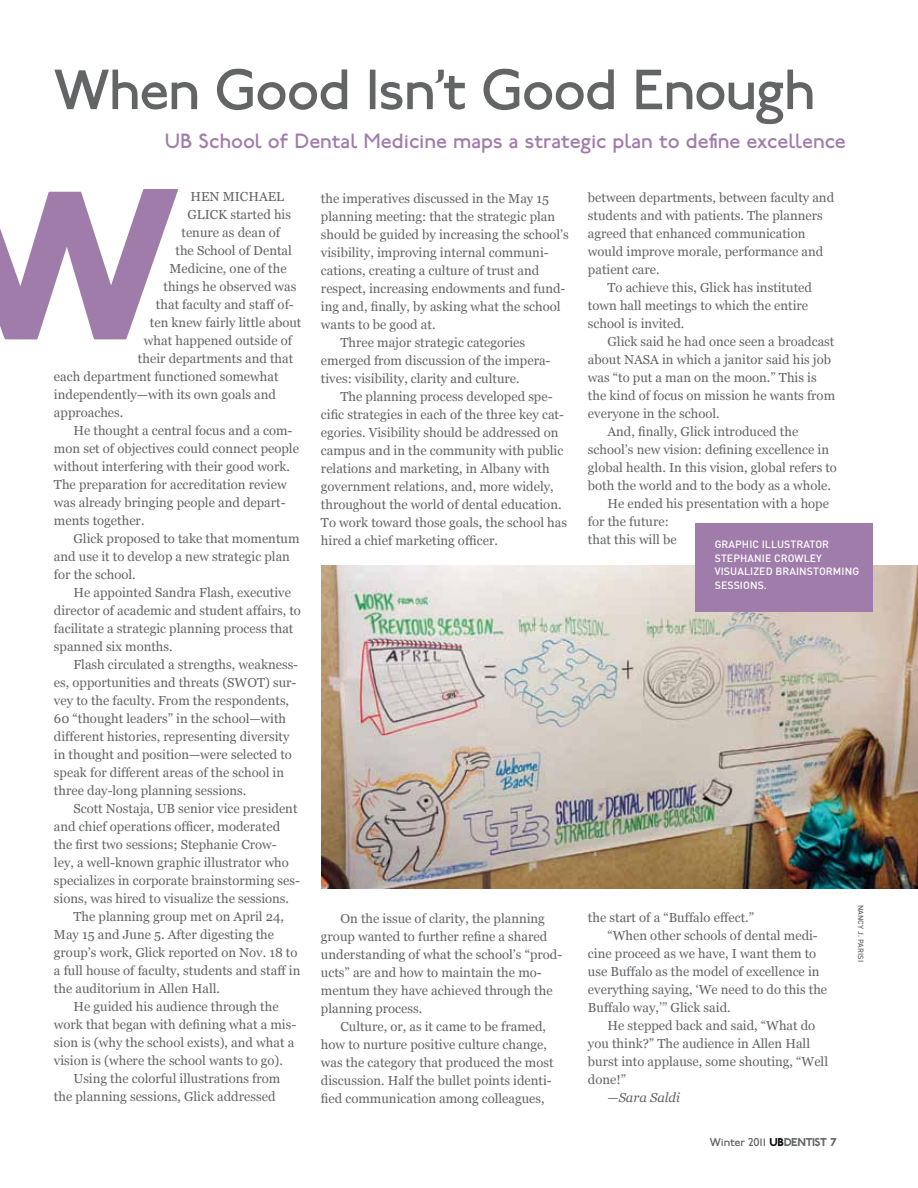
<style>
.page{position:relative;width:918px;height:1188px;background:#fff}
.page>*{position:absolute;margin:0;border:0;box-sizing:border-box;transform-origin:0 0}
.t1{font:59.85px "P22 Johnston Underground";letter-spacing:-.02em;color:#636466}
.t2{font:21.9px "P22 Johnston Underground";color:#a07caa}
.t3{font:13.05px/18px "Georgia";color:#636466}
.t4{font:italic 13.05px "Georgia";color:#636466}
.t5{font:12px "P22 Johnston Underground";letter-spacing:-.01em;color:#636466}
.t6{font:500 10.5px/13.5px "DIN Pro";letter-spacing:.01em;color:#fff}
.t7{font:500 7.5px "DIN Pro";letter-spacing:.01em;color:#636466}
.s1{font-weight:700;color:#000}
.s2{font-weight:700}
</style>
<div class="page">
<svg style="left:0;top:189px;width:178px;height:150px"></svg>
<img style="left:322px;top:565px;width:596px;height:324px">
<div style="left:696px;top:523px;width:177px;height:89px;background:#a07caa"></div>
<h1 class="t1" style="left:54px;top:55px;width:763px">When Good Isn’t Good Enough</h1>
<h2 class="t2" style="left:165px;top:128px;width:683px">UB School of Dental Medicine maps a strategic plan to define excellence</h2>
<p class="t3" style="left:190px;top:188px;width:11px">hen</p>
<p class="t3" style="left:223px;top:188px;width:22px">Michae</p>
<p class="t3" style="left:276px;top:188px;width:9px">l</p>
<p class="t3" style="left:187px;top:206px;width:105px">Glick started his</p>
<p class="t3" style="left:182px;top:224px;width:100px">tenure as dean of</p>
<p class="t3" style="left:176px;top:242px;width:118px">the School of Dental</p>
<p class="t3" style="left:170px;top:260px;width:119px">Medicine, one of the</p>
<p class="t3" style="left:163px;top:278px;width:134px">things he observed was</p>
<p class="t3" style="left:156px;top:296px;width:139px">that faculty and staff of-</p>
<p class="t3" style="left:150px;top:314px;width:153px">ten knew fairly little about</p>
<p class="t3" style="left:144px;top:332px;width:150px">what happened outside of</p>
<p class="t3" style="left:138px;top:350px;width:157px">their departments and that</p>
<p class="t3" style="left:54px;top:368px;width:226px">each department functioned somewhat</p>
<p class="t3" style="left:54px;top:386px;width:223px">independently—with its own goals and</p>
<p class="t3" style="left:54px;top:404px;width:71px">approaches.</p>
<p class="t3" style="left:73px;top:422px;width:221px">He thought a central focus and a com-</p>
<p class="t3" style="left:54px;top:440px;width:247px">mon set of objectives could connect people</p>
<p class="t3" style="left:54px;top:458px;width:237px">without interfering with their good work.</p>
<p class="t3" style="left:54px;top:476px;width:234px">The preparation for accreditation review</p>
<p class="t3" style="left:54px;top:494px;width:233px">was already bringing people and depart-</p>
<p class="t3" style="left:54px;top:512px;width:92px">ments together.</p>
<p class="t3" style="left:73px;top:530px;width:228px">Glick proposed to take that momentum</p>
<p class="t3" style="left:54px;top:548px;width:237px">and use it to develop a new strategic plan</p>
<p class="t3" style="left:54px;top:566px;width:83px">for the school.</p>
<p class="t3" style="left:73px;top:584px;width:219px">He appointed Sandra Flash, executive</p>
<p class="t3" style="left:54px;top:602px;width:248px">director of academic and student affairs, to</p>
<p class="t3" style="left:54px;top:620px;width:241px">facilitate a strategic planning process that</p>
<p class="t3" style="left:54px;top:638px;width:120px">spanned six months.</p>
<p class="t3" style="left:73px;top:656px;width:226px">Flash circulated a strengths, weakness-</p>
<p class="t3" style="left:54px;top:674px;width:244px">es, opportunities and threats (SWOT) sur-</p>
<p class="t3" style="left:54px;top:692px;width:237px">vey to the faculty. From the respondents,</p>
<p class="t3" style="left:54px;top:710px;width:234px">60 “thought leaders” in the school—with</p>
<p class="t3" style="left:54px;top:728px;width:237px">different histories, representing diversity</p>
<p class="t3" style="left:54px;top:746px;width:239px">in thought and position—were selected to</p>
<p class="t3" style="left:54px;top:764px;width:232px">speak for different areas of the school in</p>
<p class="t3" style="left:54px;top:782px;width:194px">three day-long planning sessions.</p>
<p class="t3" style="left:73px;top:800px;width:226px">Scott Nostaja, UB senior vice president</p>
<p class="t3" style="left:54px;top:818px;width:228px">and chief operations officer, moderated</p>
<p class="t3" style="left:54px;top:836px;width:224px">the first two sessions; Stephanie Crow-</p>
<p class="t3" style="left:54px;top:854px;width:236px">ley, a well-known graphic illustrator who</p>
<p class="t3" style="left:54px;top:872px;width:248px">specializes in corporate brainstorming ses-</p>
<p class="t3" style="left:54px;top:890px;width:237px">sions, was hired to visualize the sessions.</p>
<p class="t3" style="left:73px;top:908px;width:212px">The planning group met on April 24,</p>
<p class="t3" style="left:54px;top:926px;width:222px">May 15 and June 5. After digesting the</p>
<p class="t3" style="left:54px;top:944px;width:245px">group’s work, Glick reported on Nov. 18 to</p>
<p class="t3" style="left:54px;top:962px;width:248px">a full house of faculty, students and staff in</p>
<p class="t3" style="left:54px;top:980px;width:168px">the auditorium in Allen Hall.</p>
<p class="t3" style="left:73px;top:998px;width:207px">He guided his audience through the</p>
<p class="t3" style="left:54px;top:1016px;width:244px">work that began with defining what a mis-</p>
<p class="t3" style="left:54px;top:1034px;width:242px">sion is (why the school exists), and what a</p>
<p class="t3" style="left:54px;top:1052px;width:231px">vision is (where the school wants to go).</p>
<p class="t3" style="left:73px;top:1070px;width:208px">Using the colorful illustrations from</p>
<p class="t3" style="left:54px;top:1088px;width:223px">the planning sessions, Glick addressed</p>
<p class="t3" style="left:321px;top:190px;width:230px">the imperatives discussed in the May 15</p>
<p class="t3" style="left:321px;top:208px;width:236px">planning meeting: that the strategic plan</p>
<p class="t3" style="left:321px;top:226px;width:249px">should be guided by increasing the school’s</p>
<p class="t3" style="left:321px;top:244px;width:229px">visibility, improving internal communi-</p>
<p class="t3" style="left:321px;top:262px;width:220px">cations, creating a culture of trust and</p>
<p class="t3" style="left:321px;top:280px;width:246px">respect, increasing endowments and fund-</p>
<p class="t3" style="left:321px;top:298px;width:241px">ing and, finally, by asking what the school</p>
<p class="t3" style="left:321px;top:316px;width:116px">wants to be good at.</p>
<p class="t3" style="left:340px;top:334px;width:186px">Three major strategic categories</p>
<p class="t3" style="left:321px;top:352px;width:231px">emerged from discussion of the impera-</p>
<p class="t3" style="left:321px;top:370px;width:200px">tives: visibility, clarity and culture.</p>
<p class="t3" style="left:340px;top:388px;width:214px">The planning process developed spe-</p>
<p class="t3" style="left:321px;top:406px;width:244px">cific strategies in each of the three key cat-</p>
<p class="t3" style="left:321px;top:424px;width:239px">egories. Visibility should be addressed on</p>
<p class="t3" style="left:321px;top:442px;width:244px">campus and in the community with public</p>
<p class="t3" style="left:321px;top:460px;width:230px">relations and marketing, in Albany with</p>
<p class="t3" style="left:321px;top:478px;width:234px">government relations, and, more widely,</p>
<p class="t3" style="left:321px;top:496px;width:242px">throughout the world of dental education.</p>
<p class="t3" style="left:321px;top:514px;width:248px">To work toward those goals, the school has</p>
<p class="t3" style="left:321px;top:532px;width:178px">hired a chief marketing officer.</p>
<p class="t3" style="left:588px;top:189px;width:248px">between departments, between faculty and</p>
<p class="t3" style="left:588px;top:207px;width:236px">students and with patients. The planners</p>
<p class="t3" style="left:588px;top:225px;width:219px">agreed that enhanced communication</p>
<p class="t3" style="left:588px;top:243px;width:237px">would improve morale, performance and</p>
<p class="t3" style="left:588px;top:261px;width:73px">patient care.</p>
<p class="t3" style="left:607px;top:279px;width:206px">To achieve this, Glick has instituted</p>
<p class="t3" style="left:588px;top:297px;width:222px">town hall meetings to which the entire</p>
<p class="t3" style="left:588px;top:315px;width:98px">school is invited.</p>
<p class="t3" style="left:607px;top:333px;width:228px">Glick said he had once seen a broadcast</p>
<p class="t3" style="left:588px;top:351px;width:245px">about NASA in which a janitor said his job</p>
<p class="t3" style="left:588px;top:369px;width:230px">was “to put a man on the moon.” This is</p>
<p class="t3" style="left:588px;top:387px;width:249px">the kind of focus on mission he wants from</p>
<p class="t3" style="left:588px;top:405px;width:133px">everyone in the school.</p>
<p class="t3" style="left:607px;top:423px;width:192px">And, finally, Glick introduced the</p>
<p class="t3" style="left:588px;top:441px;width:243px">school’s new vision: defining excellence in</p>
<p class="t3" style="left:588px;top:459px;width:251px">global health. In this vision, global refers to</p>
<p class="t3" style="left:588px;top:477px;width:244px">both the world and to the body as a whole.</p>
<p class="t3" style="left:607px;top:495px;width:223px">He ended his presentation with a hope</p>
<p class="t3" style="left:588px;top:513px;width:82px">for the future:</p>
<p class="t3" style="left:588px;top:531px;width:90px">that this will be</p>
<p class="t6" style="left:715px;top:537px;width:145px">GRAPHI C ILLUSTRATOR<br>STEPHANI E CROWLEY<br>VISUALIZED BRAI NSTORMI NG<br>SESSIO NS.</p>
<p class="t3" style="left:321px;top:910px;width:243px;text-indent:19px">On the issue of clarity, the planning group wanted to further refine a shared understanding of what the school’s “prod&shy;ucts” are and how to maintain the mo&shy;mentum they have achieved through the planning process.</p>
<p class="t3" style="left:321px;top:1018px;width:234px;text-indent:19px">Culture, or, as it came to be framed, how to nurture positive culture change, was the category that produced the most discussion. Half the bullet points identi&shy;fied communication among colleagues,</p>
<p class="t3" style="left:588px;top:909px;width:168px">the start of a “Buffalo effect.”</p>
<p class="t3" style="left:607px;top:927px;width:212px">“When other schools of dental medi-</p>
<p class="t3" style="left:588px;top:945px;width:230px">cine proceed as we have, I want them to</p>
<p class="t3" style="left:588px;top:963px;width:233px">use Buffalo as the model of excellence in</p>
<p class="t3" style="left:588px;top:981px;width:241px">everything saying, ‘We need to do this the</p>
<p class="t3" style="left:588px;top:999px;width:144px">Buffalo way,’” Glick said.</p>
<p class="t3" style="left:607px;top:1017px;width:209px">He stepped back and said, “What do</p>
<p class="t3" style="left:588px;top:1035px;width:224px">you think?” The audience in Allen Hall</p>
<p class="t3" style="left:588px;top:1053px;width:242px">burst into applause, some shouting, “Well</p>
<p class="t3" style="left:588px;top:1071px;width:40px">done!”</p>
<p class="t4" style="left:607px;top:1089px;width:74px">—Sara Saldi</p>
<p class="t5" style="left:710px;top:1135px;width:129px">Winter 2011 <span class="s1">UB</span><span class="s2">DENTIST 7</span></p>
<p class="t7" style="left:866px;top:905px;width:57px;rotate:90deg">NANCY J. PARISI</p>
</div>
